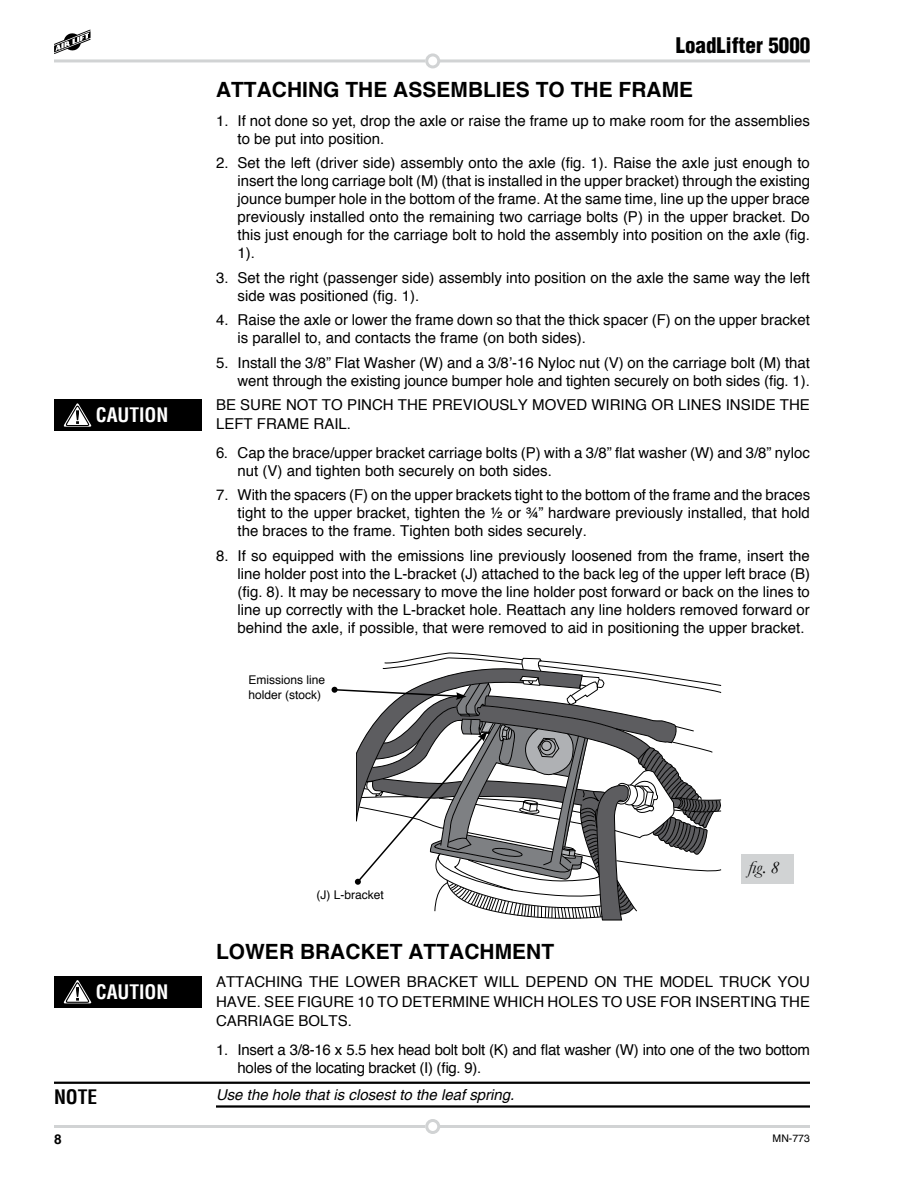
<style>
.page{position:relative;width:918px;height:1188px;background:#fff}
.page>*{position:absolute;margin:0;border:0;box-sizing:border-box;transform-origin:0 0}
.t1{font:700 21px "Helvetica";color:#000}
.t2{font:900 condensed 21px "Helvetica";color:#000}
.t3{font:700 condensed 19.5px "Helvetica";color:#fff}
.t4{font:700 condensed 19.5px "Helvetica";color:#000}
.t5{font:italic 18px "Garamond";color:#000}
.t6{font:15px/18px "Helvetica";color:#000}
.t7{font:15px/18px "Helvetica";letter-spacing:-.02em;color:#000}
.t8{font:italic 15px "Helvetica";color:#000}
.t9{font:700 13.5px "Helvetica";color:#000}
.t10{font:12px/14.4px "Helvetica";color:#000}
.t11{font:10.5px "Helvetica";color:#000}
.s1{font-family:"Arial"}
</style>
<div class="page">
<hr style="left:439px;top:59px;width:371px;height:3px;background:#d1d3d4">
<div style="left:425px;top:53px;width:15px;height:15px;border:3px solid #d1d3d4;border-radius:50%"></div>
<hr style="left:54px;top:59px;width:371px;height:3px;background:#d1d3d4">
<hr style="left:439px;top:1125px;width:371px;height:3px;background:#d1d3d4">
<div style="left:425px;top:1119px;width:15px;height:15px;border:3px solid #d1d3d4;border-radius:50%"></div>
<hr style="left:54px;top:1125px;width:371px;height:3px;background:#d1d3d4">
<svg style="left:54px;top:29px;width:37px;height:25px"></svg>
<div style="left:54px;top:400px;width:148px;height:31px;background:#000"></div>
<svg style="left:63px;top:403px;width:29px;height:24px"></svg>
<hr style="left:54px;top:1082px;width:756px;height:2px;background:#000">
<hr style="left:216px;top:1105px;width:594px;height:3px;background:#000">
<div style="left:54px;top:976px;width:148px;height:31px;background:#000"></div>
<svg style="left:63px;top:980px;width:29px;height:24px"></svg>
<div style="left:741px;top:854px;width:53px;height:29px;background:#d1d3d4"></div>
<svg style="left:332px;top:652px;width:389px;height:269px"></svg>
<h2 class="t3" style="left:96px;top:403px;width:74px">CAUTION</h2>
<h1 class="t2" style="left:676px;top:32px;width:136px">LoadLifter 5000</h1>
<h1 class="t1" style="left:216px;top:77px;width:479px">ATTACHING THE ASSEMBLIES TO THE FRAME</h1>
<p class="t6" style="left:238px;top:111px;width:574px;text-indent:-22px">1. If not done so yet, drop the axle or raise the frame up to make room for the assemblies to be put into position.</p>
<p class="t6" style="left:238px;top:154px;width:574px;text-align:justify;text-indent:-22px">2. Set the left (driver side) assembly onto the axle (fig. 1). Raise the axle just enough to insert the long carriage bolt (M) (that is installed in the upper bracket) through the existing jounce bumper hole in the bottom of the frame. At the same time, line up the upper brace previously installed onto the remaining two carriage bolts (P) in the upper bracket. Do this just enough for the carriage bolt to hold the assembly into position on the axle (fig.<br>1).</p>
<p class="t6" style="left:238px;top:268px;width:574px;text-indent:-22px">3. Set the right (passenger side) assembly into position on the axle the same way the left side was positioned (fig. 1).</p>
<p class="t6" style="left:238px;top:311px;width:574px;text-indent:-22px">4. Raise the axle or lower the frame down so that the thick spacer (F) on the upper bracket is parallel to, and contacts the frame (on both sides).</p>
<p class="t6" style="left:216px;top:353px;width:596px;text-align:right">5. Install the 3/8” Flat Washer (W) and a 3/8’-16 Nyloc nut (V) on the carriage bolt (M) that went through the existing jounce bumper hole and tighten securely on both sides (fig. 1).</p>
<p class="t6" style="left:216px;top:394px;width:595px;line-height:19.5px">BE SURE NOT TO PINCH THE PREVIOUSLY MOVED WIRING OR LINES INSIDE THE<br>LEFT FRAME RAIL.</p>
<p class="t6" style="left:238px;top:443px;width:574px;text-indent:-22px"><span class="s1">6.</span> Cap the brace/upper bracket carriage bolts (P) with a 3/8” flat washer (W) and 3/8” nyloc nut (V) and tighten both securely on both sides.</p>
<p class="t6" style="left:238px;top:486px;width:574px;text-align:justify;text-indent:-22px">7. With the spacers (F) on the upper brackets tight to the bottom of the frame and the braces tight to the upper bracket, tighten the ½ or ¾” hardware previously installed, that hold the braces to the frame. Tighten both sides securely.</p>
<p class="t6" style="left:238px;top:546px;width:574px;text-align:justify;text-indent:-22px">8. If so equipped with the emissions line previously loosened from the frame, insert the line holder post into the L-bracket (J) attached to the back leg of the upper left brace (B) (fig. 8). It may be necessary to move the line holder post forward or back on the lines to line up correctly with the L-bracket hole. Reattach any line holders removed forward or behind the axle, if possible, that were removed to aid in positioning the upper bracket.</p>
<p class="t10" style="left:248px;top:673px;width:78px">Emissions line holder (stock)</p>
<h2 class="t3" style="left:96px;top:980px;width:74px">CAUTION</h2>
<h2 class="t4" style="left:54px;top:1085px;width:45px">NOTE</h2>
<p class="t10" style="left:316px;top:887px;width:69px">(J) L-bracket</p>
<p class="t5" style="left:748px;top:855px;width:33px">fig. 8</p>
<h1 class="t1" style="left:216px;top:939px;width:340px">LOWER BRACKET ATTACHMENT</h1>
<p class="t6" style="left:216px;top:972px;width:596px;line-height:19.5px;text-align:justify">ATTACHING THE LOWER BRACKET WILL DEPEND ON THE MODEL TRUCK YOU HAVE. SEE FIGURE 10 TO DETERMINE WHICH HOLES TO USE FOR INSERTING THE CARRIAGE BOLTS.</p>
<p class="t7" style="left:238px;top:1040px;width:574px;text-indent:-22px">1. Insert a 3/8-16 x 5.5 hex head bolt bolt (K) and flat washer (W) into one of the two bottom holes of the locating bracket (I) (fig. 9).</p>
<p class="t8" style="left:216px;top:1086px;width:300px">Use the hole that is closest to the leaf spring.</p>
<p class="t9" style="left:54px;top:1131px;width:9px">8</p>
<p class="t11" style="left:773px;top:1132px;width:39px">MN-773</p>
</div>
